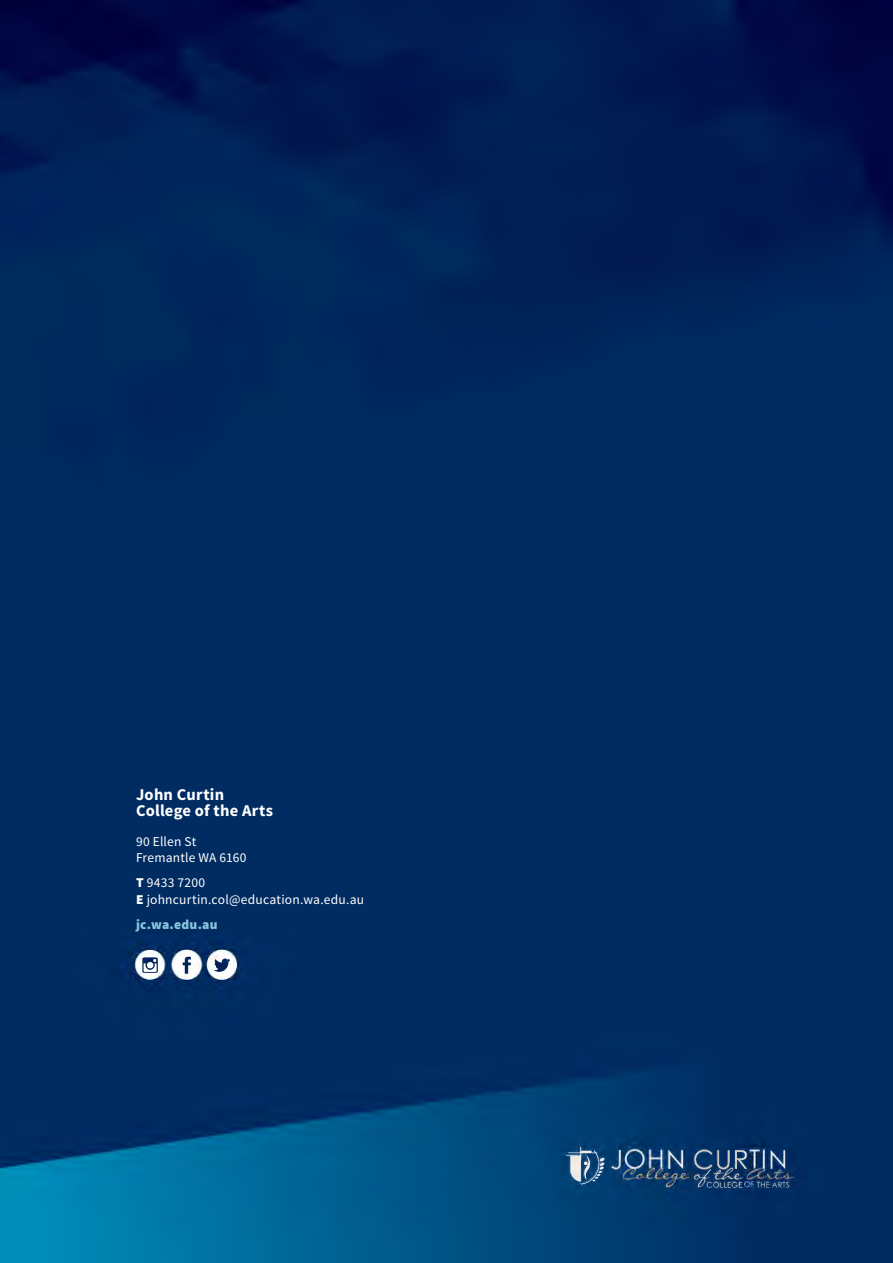
<style>
.page{position:relative;width:893px;height:1263px;background:#fff}
.page>*{position:absolute;margin:0;border:0;box-sizing:border-box;transform-origin:0 0}
.JC_Body_9_11{font:700 16.5px/16.5px "Source Sans Pro";letter-spacing:.015em;color:#fff}
.JC_Body_9_11-2{font:13.5px "Source Sans Pro";letter-spacing:.015em;color:#fff}
.JC_Body_9_11-3{font:900 13.5px "Source Sans Pro";letter-spacing:.02em;color:#88c4de}
.s1{font-weight:900}
</style>
<div class="page">
<img style="left:0;top:0;width:893px;height:1263px">
<p class="JC_Body_9_11" style="left:136px;top:787px;width:139px">John Curtin<br>College of the Arts</p>
<p class="JC_Body_9_11-2" style="left:136px;top:833px;width:62px">90 Ellen St</p>
<p class="JC_Body_9_11-2" style="left:136px;top:849px;width:112px">Fremantle WA 6160</p>
<p class="JC_Body_9_11-2" style="left:136px;top:874px;width:71px"><span class="s1">T</span> 9433 7200</p>
<p class="JC_Body_9_11-2" style="left:136px;top:891px;width:230px"><span class="s1">E</span> johncurtin.col@education.wa.edu.au</p>
<p class="JC_Body_9_11-3" style="left:136px;top:915px;width:83px">jc.wa.edu.au</p>
</div>
